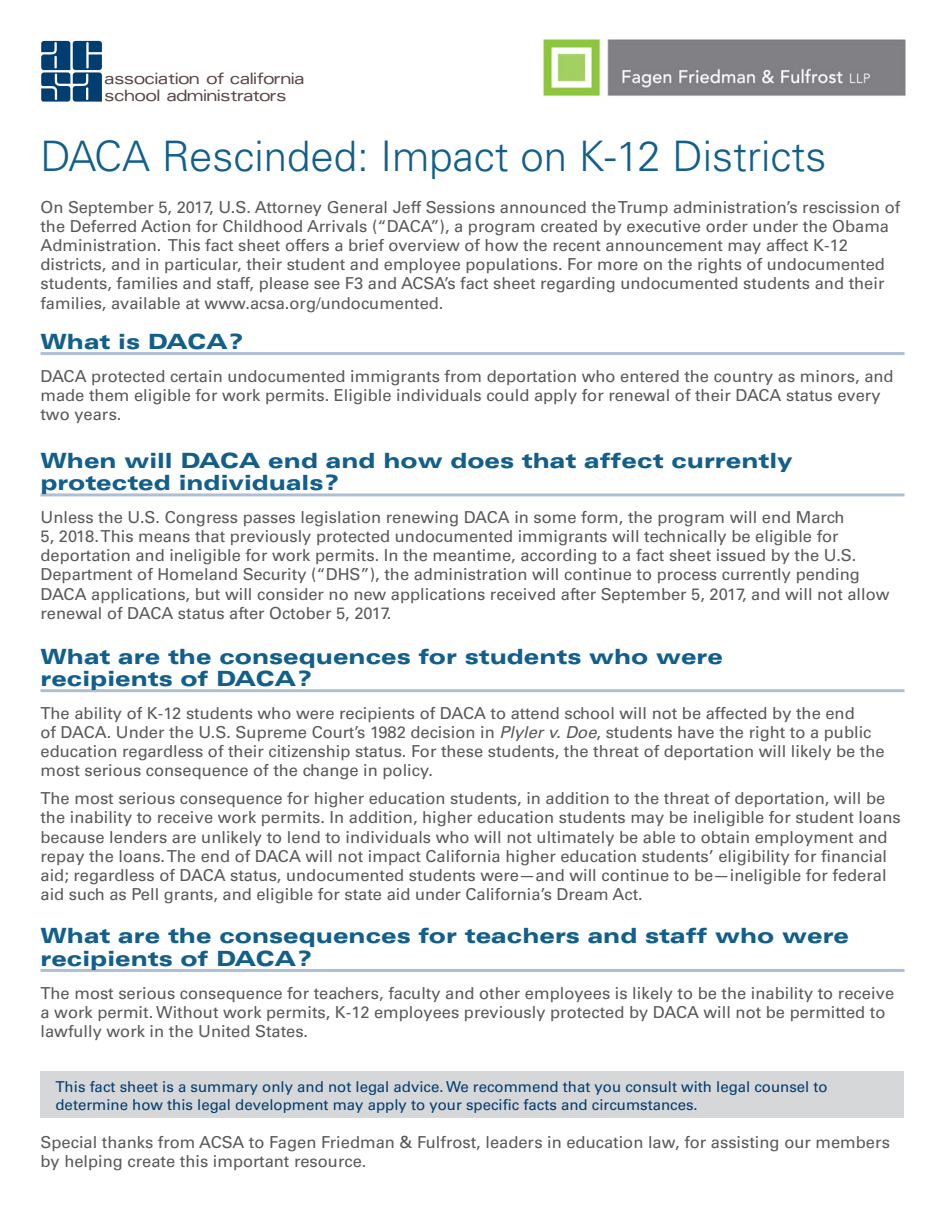
<style>
.page{position:relative;width:945px;height:1215px;background:#fff}
.page>*{position:absolute;margin:0;border:0;box-sizing:border-box;transform-origin:0 0}
.Paragraph_Style_2{font:300 42px "Univers LT Std";color:#125f8c}
.Heading{font:900 expanded 21px/22.5px "Univers LT Std";color:#125f8c}
.Body__Answer{font:16.5px/19.2px "Univers LT Std";color:#58595b}
.t1{font:expanded 15.75px/17.4px "Univers LT Std";letter-spacing:-.045em;color:#584545}
.Body__Answer-2{font:15px/18px "Univers LT Std";color:#003d71}
.s1{font-style:italic}
</style>
<div class="page">
<div style="left:40px;top:1071px;width:864px;height:47px;background:#d6d7d9"></div>
<hr style="left:40px;top:352px;width:864px;height:3px;background:#afbfd3">
<hr style="left:40px;top:493px;width:864px;height:3px;background:#afbfd3">
<hr style="left:40px;top:689px;width:864px;height:3px;background:#afbfd3">
<hr style="left:40px;top:969px;width:864px;height:3px;background:#afbfd3">
<img style="left:543px;top:39px;width:363px;height:58px">
<svg style="left:41px;top:41px;width:61px;height:61px;background:#31628c"></svg>
<p class="t1" style="left:104px;top:69px;width:202px">association of california school administrators</p>
<p class="Paragraph_Style_2" style="left:40px;top:131px;width:787px">DACA Rescinded: Impact on K-12 Districts</p>
<p class="Body__Answer" style="left:40px;top:198px;width:861px">On September 5, 2017, U.S. Attorney General Jeff Sessions announced the Trump administration’s rescission of the Deferred Action for Childhood Arrivals (“DACA”), a program created by executive order under the Obama Administration. This fact sheet offers a brief overview of how the recent announcement may affect K-12 districts, and in particular, their student and employee populations. For more on the rights of undocumented students, families and staff, please see F3 and ACSA’s fact sheet regarding undocumented students and their families, available at www.acsa.org/undocumented.</p>
<p class="Heading" style="left:40px;top:330px;width:204px">What is DACA?</p>
<p class="Body__Answer" style="left:40px;top:366px;width:855px">DACA protected certain undocumented immigrants from deportation who entered the country as minors, and made them eligible for work permits. Eligible individuals could apply for renewal of their DACA status every two years.</p>
<p class="Heading" style="left:40px;top:449px;width:754px">When will DACA end and how does that affect currently protected individuals?</p>
<p class="Body__Answer" style="left:40px;top:508px;width:851px">Unless the U.S. Congress passes legislation renewing DACA in some form, the program will end March<br>5, 2018. This means that previously protected undocumented immigrants will technically be eligible for deportation and ineligible for work permits. In the meantime, according to a fact sheet issued by the U.S.<br>Department of Homeland Security (“DHS”), the administration will continue to process currently pending DACA applications, but will consider no new applications received after September 5, 2017, and will not allow renewal of DACA status after October 5, 2017.</p>
<p class="Heading" style="left:40px;top:645px;width:684px">What are the consequences for students who were recipients of DACA?</p>
<p class="Body__Answer" style="left:40px;top:703px;width:846px">The ability of K-12 students who were recipients of DACA to attend school will not be affected by the end<br>of DACA. Under the U.S. Supreme Court’s 1982 decision in <span class="s1">Plyler v. Doe</span>, students have the right to a public education regardless of their citizenship status. For these students, the threat of deportation will likely be the most serious consequence of the change in policy.</p>
<p class="Body__Answer" style="left:40px;top:789px;width:862px">The most serious consequence for higher education students, in addition to the threat of deportation, will be the inability to receive work permits. In addition, higher education students may be ineligible for student loans because lenders are unlikely to lend to individuals who will not ultimately be able to obtain employment and repay the loans. The end of DACA will not impact California higher education students’ eligibility for financial aid; regardless of DACA status, undocumented students were—and will continue to be—ineligible for federal aid such as Pell grants, and eligible for state aid under California’s Dream Act.</p>
<p class="Heading" style="left:40px;top:925px;width:810px">What are the consequences for teachers and staff who were recipients of DACA?</p>
<p class="Body__Answer" style="left:40px;top:983px;width:855px">The most serious consequence for teachers, faculty and other employees is likely to be the inability to receive a work permit. Without work permits, K-12 employees previously protected by DACA will not be permitted to lawfully work in the United States.</p>
<p class="Body__Answer-2" style="left:56px;top:1078px;width:774px">This fact sheet is a summary only and not legal advice. We recommend that you consult with legal counsel to determine how this legal development may apply to your specific facts and circumstances.</p>
<p class="Body__Answer" style="left:40px;top:1132px;width:851px">Special thanks from ACSA to Fagen Friedman &amp; Fulfrost, leaders in education law, for assisting our members by helping create this important resource.</p>
</div>
